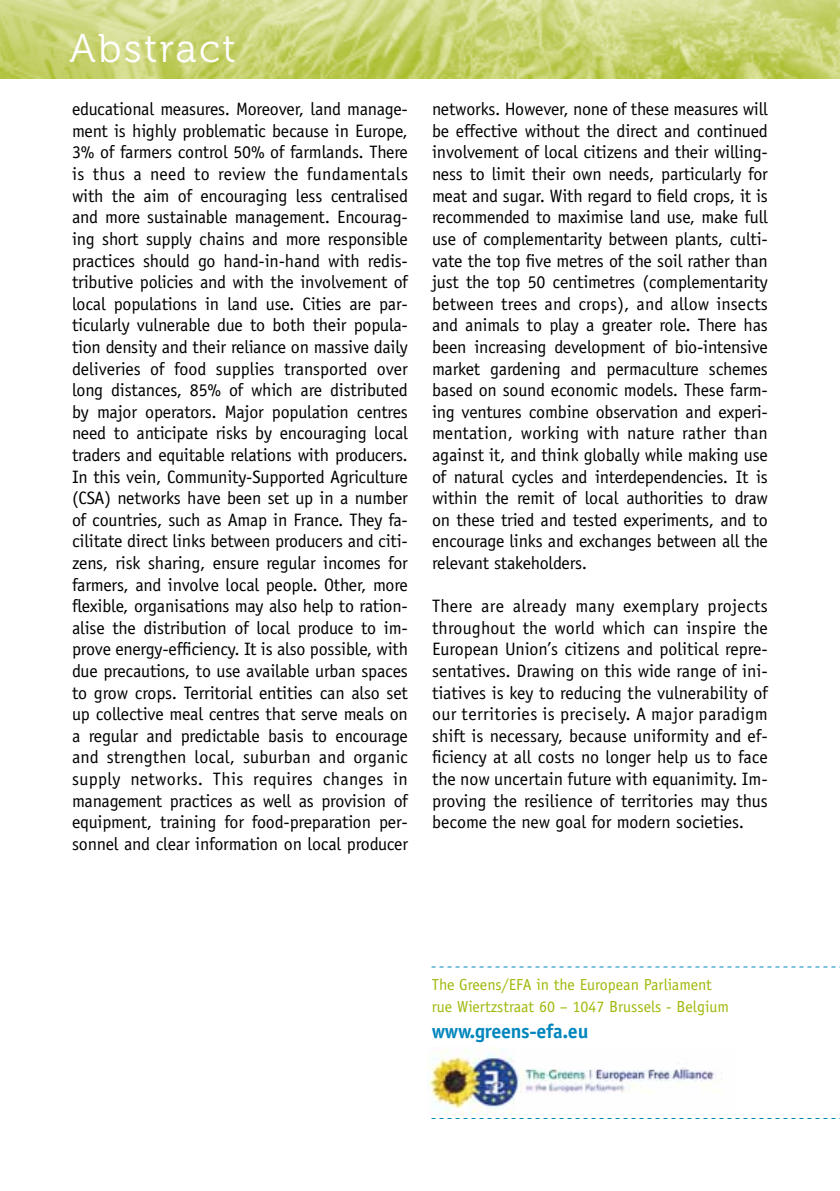
<style>
.page{position:relative;width:840px;height:1191px;background:#fff}
.page>*{position:absolute;margin:0;border:0;box-sizing:border-box;transform-origin:0 0}
.t1{font:40px "Museo 300";letter-spacing:.06em;color:#fff}
.t2{font:700 20px "Officina Sans Std";letter-spacing:-.015em;color:#0086bd}
.t3{font:18px/21.6px "Officina Sans Std";letter-spacing:-.01em;color:#000;text-align:justify}
.t4{font:16px/21.6px "Officina Sans Std";color:#a2b80b}
</style>
<div class="page">
<img style="left:0;top:0;width:839px;height:79px">
<img style="left:427px;top:1047px;width:295px;height:68px">
<svg style="left:431px;top:966px;width:405px;height:1px"></svg>
<svg style="left:431px;top:1118px;width:405px;height:1px"></svg>
<h1 class="t1" style="left:69px;top:27px;width:168px">Abstract</h1>
<p class="t3" style="left:72px;top:98px;width:337px">educational measures. Moreover, land manage&shy;ment is highly problematic because in Europe, 3% of farmers control 50% of farmlands. There is thus a need to review the fundamentals with the aim of encouraging less centralised and more sustainable management. Encourag&shy;ing short supply chains and more responsible practices should go hand-in-hand with redis&shy;tributive policies and with the involvement of local populations in land use. Cities are par&shy;ticularly vulnerable due to both their popula&shy;tion density and their reliance on massive daily deliveries of food supplies transported over long distances, 85% of which are distributed by major operators. Major population centres need to anticipate risks by encouraging local traders and equitable relations with producers.<br>In this vein, Community-Supported Agriculture (CSA) networks have been set up in a number of countries, such as Amap in France. They fa&shy;cilitate direct links between producers and citi&shy;zens, risk sharing, ensure regular incomes for farmers, and involve local people. Other, more flexible, organisations may also help to ration&shy;alise the distribution of local produce to im&shy;prove energy-efficiency. It is also possible, with due precautions, to use available urban spaces to grow crops. Territorial entities can also set up collective meal centres that serve meals on a regular and predictable basis to encourage and strengthen local, suburban and organic supply networks. This requires changes in management practices as well as provision of equipment, training for food-preparation per&shy;sonnel and clear information on local producer</p>
<p class="t3" style="left:432px;top:98px;width:337px">networks. However, none of these measures will be effective without the direct and continued involvement of local citizens and their willing&shy;ness to limit their own needs, particularly for meat and sugar. With regard to field crops, it is recommended to maximise land use, make full use of complementarity between plants, culti&shy;vate the top five metres of the soil rather than just the top 50 centimetres (complementarity between trees and crops), and allow insects and animals to play a greater role. There has been increasing development of bio-intensive market gardening and permaculture schemes based on sound economic models. These farm&shy;ing ventures combine observation and experi&shy;mentation, working with nature rather than against it, and think globally while making use of natural cycles and interdependencies. It is within the remit of local authorities to draw on these tried and tested experiments, and to encourage links and exchanges between all the relevant stakeholders.</p>
<p class="t3" style="left:432px;top:595px;width:337px">There are already many exemplary projects throughout the world which can inspire the European Union’s citizens and political repre&shy;sentatives. Drawing on this wide range of ini&shy;tiatives is key to reducing the vulnerability of our territories is precisely. A major paradigm shift is necessary, because uniformity and ef&shy;ficiency at all costs no longer help us to face the now uncertain future with equanimity. Im&shy;proving the resilience of territories may thus become the new goal for modern societies.</p>
<p class="t4" style="left:431px;top:973px;width:298px">The Greens/EFA in the European Parliament rue Wiertzstraat 60 – 1047 Brussels - Belgium</p>
<p class="t2" style="left:431px;top:1019px;width:158px">www.greens-efa.eu</p>
</div>
